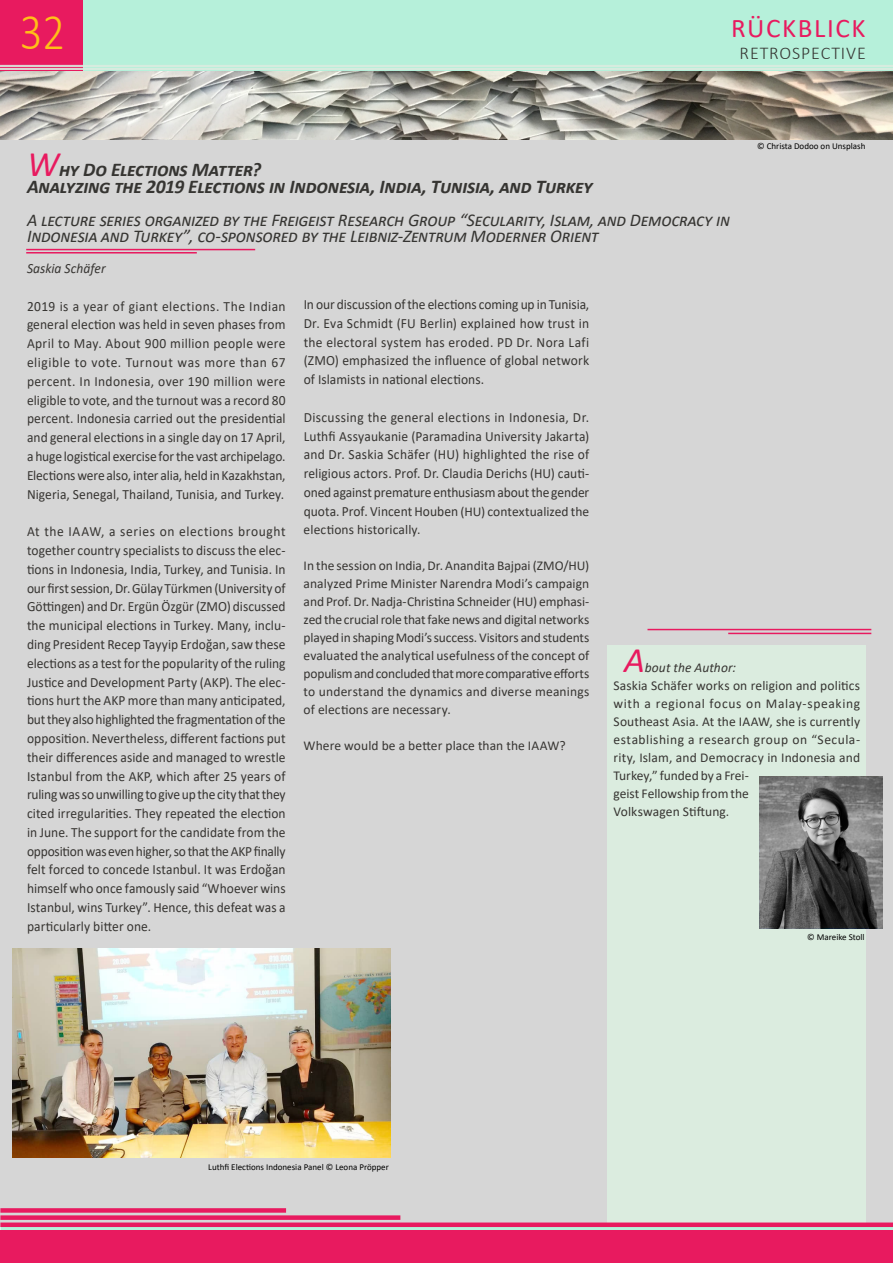
<style>
.page{position:relative;width:893px;height:1263px;background:#fff}
.page>*{position:absolute;margin:0;border:0;box-sizing:border-box;transform-origin:0 0}
.t1{font:300 52.2px "Calibri";color:#ffc017;scale:.86 1}
.t2{font:italic 36px "Calibri";color:#e81a5f}
.t3{font:27px "Calibri";letter-spacing:.06em;color:#e81a5f}
.t4{font:italic 700 19.5px/16.5px "Calibri";letter-spacing:-.015em;color:#363532}
.t5{font:italic 18px/16.5px "Calibri";letter-spacing:-.02em;color:#363532}
.t6{font:300 18px "Calibri";letter-spacing:.05em;color:#373633}
.t7{font:14.1px/18.8px "Calibri";letter-spacing:.005em;color:#373532;text-align:justify;scale:.96 1}
.t8{font:italic 14.1px "Calibri";color:#373532;scale:.96 1}
.t9{font:13.5px/18px "Calibri";letter-spacing:.01em;color:#373532}
.t10{font:italic 13.5px "Calibri";color:#373532}
.t11{font:9px "Calibri";color:#000}
.s1{font-weight:400;font-size:36px;color:#e81a5f}
.s2{font-size:13.5px}
</style>
<div class="page">
<div style="left:0;top:137px;width:893px;height:1090px;background:#d6d6d6"></div>
<div style="left:0;top:1215px;width:400px;height:5px;background:#e81a5f"></div>
<div style="left:0;top:1208px;width:286px;height:5px;background:#e81a5f"></div>
<hr style="left:0;top:1227px;width:893px;height:4px;background:#b6f0da">
<div style="left:0;top:0;width:893px;height:72px;background:#b6f0da"></div>
<div style="left:0;top:0;width:82px;height:72px;background:#e81a5f"></div>
<div style="left:608px;top:645px;width:258px;height:580px;background:#dbecdf"></div>
<hr style="left:26px;top:249px;width:229px;height:1px;background:#e81a5f">
<hr style="left:26px;top:252px;width:171px;height:1px;background:#e81a5f">
<div style="left:0;top:1230px;width:893px;height:33px;background:#e81a5f"></div>
<img style="left:0;top:72px;width:893px;height:68px">
<hr style="left:647px;top:629px;width:224px;height:1px;background:#e81a5f">
<hr style="left:728px;top:633px;width:143px;height:1px;background:#e81a5f">
<div style="left:0;top:1222px;width:893px;height:5px;background:#e81a5f"></div>
<img style="left:759px;top:776px;width:123px;height:153px">
<img style="left:12px;top:949px;width:378px;height:208px">
<svg style="left:0;top:65px;width:893px;height:5px"></svg>
<svg style="left:760px;top:777px;width:123px;height:150px;background:#626262"></svg>
<h1 class="t1" style="left:20px;top:-1px;width:54px">32</h1>
<h3 class="t3" style="left:731px;top:9px;width:136px">RÜCKBLICK</h3>
<p class="t6" style="left:739px;top:41px;width:128px">RETROSPECTIVE</p>
<p class="t11" style="left:757px;top:140px;width:110px">© Christa Dodoo on Unsplash</p>
<h3 class="t4" style="left:27px;top:161px;width:567px"><span class="s1">W</span>hy Do Elections Matter?<br>Analyzing the 2019 Elections in Indonesia, India, Tunisia, and Turkey</h3>
<p class="t5" style="left:27px;top:211px;width:705px">A lecture series organized by the Freigeist Research Group “Secularity, Islam, and Democracy in<br>Indonesia and Turkey”, co-sponsored by the Leibniz-Zentrum Moderner Orient</p>
<p class="t8" style="left:27px;top:259px;width:84px">Saskia Schäfer</p>
<p class="t7" style="left:27px;top:296px;width:271px">2019 is a year of giant elections. The Indian general election was held in seven phases from April to May. About 900 million people were eligible to vote. Turnout was more than 67 percent. In Indonesia, over 190 million were eligible to vote, and the turnout was a record 80 percent. Indonesia carried out the presidential and general elections in a single day on 17 April, a huge logistical exercise for the vast archipelago.<br>Elections were also, inter alia, held in Kazakhstan, Nigeria, Senegal, Thailand, Tunisia, and Turkey.</p>
<p class="t7" style="left:27px;top:522px;width:271px">At the IAAW, a series on elections brought together country specialists to discuss the elec&shy;tions in Indonesia, India, Turkey, and Tunisia. In our first session, Dr. Gülay Türkmen (University of Göttingen) and Dr. Ergün Özgür (ZMO) discussed the municipal elections in Turkey. Many, inclu&shy;ding President Recep Tayyip Erdoğan, saw these elections as a test for the popularity of the ruling Justice and Development Party (AKP). The elec&shy;tions hurt the AKP more than many anticipated, but they also highlighted the fragmentation of the opposition. Nevertheless, different factions put their differences aside and managed to wrestle Istanbul from the AKP, which after 25 years of ruling was so unwilling to give up the city that they cited irregularities. They repeated the election in June. The support for the candidate from the opposition was even higher, so that the AKP finally felt forced to concede Istanbul. It was Erdoğan himself who once famously said “Whoever wins Istanbul, wins Turkey”. Hence, this defeat was a particularly bitter one.</p>
<p class="t7" style="left:304px;top:295px;width:299px">In our discussion of the elections coming up in Tunisia, Dr. Eva Schmidt (FU Berlin) explained how trust in the electoral system has eroded. PD Dr. Nora Lafi (ZMO) emphasized the influence of global network of Islamists in national elections.</p>
<p class="t7" style="left:304px;top:407px;width:299px">Discussing the general elections in Indonesia, Dr.<br>Luthfi Assyaukanie (Paramadina University Jakarta) and Dr. Saskia Schäfer (HU) highlighted the rise of religious actors. Prof. Dr. Claudia Derichs (HU) cauti&shy;oned against premature enthusiasm about the gender quota. Prof. Vincent Houben <span class="s2">(HU) contextualized the</span></p>
<p class="t9" style="left:304px;top:520px;width:119px">elections historically.</p>
<p class="t9" style="left:304px;top:556px;width:287px;text-align:justify">In the session on India, Dr. Anandita Bajpai (ZMO/HU) analyzed Prime Minister Narendra Modi’s campaign and Prof. Dr. Nadja-Christina Schneider (HU) emphasi&shy;zed the crucial role that fake news and digital networks played in shaping Modi’s success. Visitors and students evaluated the analytical usefulness of the concept of populism and concluded that more comparative efforts to understand the dynamics and diverse meanings of elections are necessary.</p>
<p class="t9" style="left:304px;top:736px;width:264px">Where would be a better place than the IAAW?</p>
<h2 class="t2" style="left:624px;top:635px;width:22px">A</h2>
<p class="t10" style="left:645px;top:658px;width:93px">bout the Author:</p>
<p class="t9" style="left:613px;top:676px;width:248px">Saskia Schäfer works on religion and politics with a regional focus on Malay-speaking Southeast Asia. At the IAAW, she is currently establishing a research group on “Secula&shy;rity, Islam, and Democracy in Indonesia and Turkey,” funded by a Frei-<br>geist Fellowship from the<br>Volkswagen Stiftung.</p>
<p class="t11" style="left:807px;top:930px;width:59px">© Mareike Stoll</p>
<p class="t11" style="left:208px;top:1161px;width:182px">Luthfi Elections Indonesia Panel © Leona Pröpper</p>
</div>
